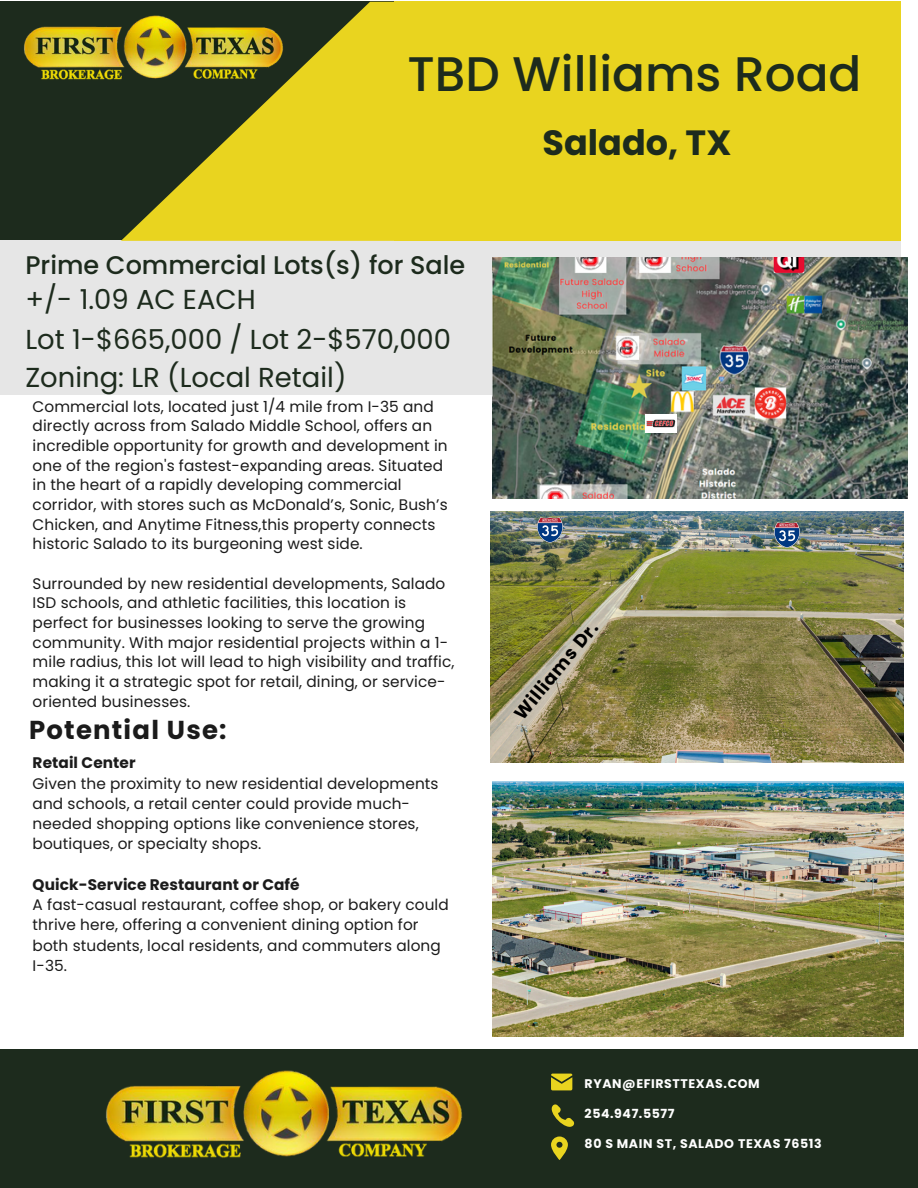
<style>
.page{position:relative;width:918px;height:1188px;background:#fff}
.page>*{position:absolute;margin:0;border:0;box-sizing:border-box;transform-origin:0 0}
.t1{font:500 48.6px "Poppins";color:#1d2b1d}
.t2{font:700 35.1px "Poppins";color:#1d2b1d}
.t3{font:27.45px "Poppins";color:#1d2b1d}
.t4{font:700 25.95px "Poppins";letter-spacing:.045em;color:#1b1b1b}
.t5{font:500 25.5px "Poppins";color:#1d2b1d}
.t6{font:700 18px "Poppins";color:#000}
.t7{font:15.3px/19.6px "Poppins";letter-spacing:.005em;color:#1b1b1b}
.t8{font:700 15.3px "Poppins";letter-spacing:.005em;color:#1b1b1b}
.t9{font:700 12.6px "Poppins";letter-spacing:.045em;color:#fff}
</style>
<div class="page">
<div style="left:0;top:2px;width:900px;height:239px;background:#1d2b1d"></div>
<div style="left:0;top:241px;width:900px;height:154px;background:#e6e6e6"></div>
<svg style="left:121px;top:2px;width:274px;height:239px;fill:#e9d41f"></svg>
<div style="left:395px;top:2px;width:505px;height:239px;background:#e9d41f"></div>
<div style="left:0;top:1049px;width:918px;height:139px;background:#1d2b1d"></div>
<svg style="left:551px;top:1137px;width:17px;height:23px"></svg>
<svg style="left:551px;top:1074px;width:21px;height:16px"></svg>
<svg style="left:551px;top:1104px;width:23px;height:23px"></svg>
<img style="left:6px;top:1px;width:295px;height:91px">
<img style="left:106px;top:1070px;width:357px;height:88px">
<img style="left:491px;top:511px;width:412px;height:251px">
<img style="left:493px;top:782px;width:410px;height:254px">
<img style="left:493px;top:258px;width:415px;height:240px">
<img style="left:645px;top:415px;width:32px;height:18px">
<img style="left:775px;top:523px;width:24px;height:25px">
<img style="left:538px;top:517px;width:24px;height:25px">
<h6 class="t1" style="left:407px;top:40px;width:456px">TBD Williams Road</h6>
<p class="t5" style="left:25px;top:247px;width:441px">Prime Commercial Lots(s) for Sale</p>
<h4 class="t3" style="left:25px;top:280px;width:232px">+/- 1.09 AC EACH</h4>
<p class="t3" style="left:25px;top:320px;width:427px">Lot 1-$665,000 / Lot 2-$570,000</p>
<p class="t3" style="left:25px;top:358px;width:323px">Zoning: LR (Local Retail)</p>
<p class="t7" style="left:33px;top:396px;width:417px">Commercial lots, located just 1/4 mile from I-35 and directly across from Salado Middle School, offers an incredible opportunity for growth and development in one of the region's fastest-expanding areas. Situated in the heart of a rapidly developing commercial corridor, with stores such as McDonald’s, Sonic, Bush’s Chicken, and Anytime Fitness,this property connects historic Salado to its burgeoning west side.</p>
<p class="t7" style="left:33px;top:574px;width:423px">Surrounded by new residential developments, Salado ISD schools, and athletic facilities, this location is perfect for businesses looking to serve the growing community. With major residential projects within a 1- mile radius, this lot will lead to high visibility and traffic, making it a strategic spot for retail, dining, or service&shy;oriented businesses.</p>
<p class="t4" style="left:29px;top:712px;width:199px">Potential Use:</p>
<p class="t8" style="left:33px;top:752px;width:105px">Retail Center</p>
<p class="t7" style="left:33px;top:773px;width:407px;line-height:20.2px">Given the proximity to new residential developments and schools, a retail center could provide much&shy;needed shopping options like convenience stores, boutiques, or specialty shops.</p>
<p class="t8" style="left:33px;top:874px;width:268px">Quick-Service Restaurant or Café</p>
<p class="t7" style="left:33px;top:895px;width:418px;line-height:20.2px">A fast-casual restaurant, coffee shop, or bakery could thrive here, offering a convenient dining option for both students, local residents, and commuters along I-35.</p>
<p class="t2" style="left:543px;top:118px;width:190px">Salado, TX</p>
<p class="t6" style="left:508px;top:710px;width:122px;rotate:-51deg">Williams Dr.</p>
<p class="t9" style="left:585px;top:1074px;width:177px">RYAN@EFIRSTTEXAS.COM</p>
<p class="t9" style="left:585px;top:1105px;width:91px">254.947.5577</p>
<p class="t9" style="left:585px;top:1135px;width:239px">80 S MAIN ST, SALADO TEXAS 76513</p>
</div>
